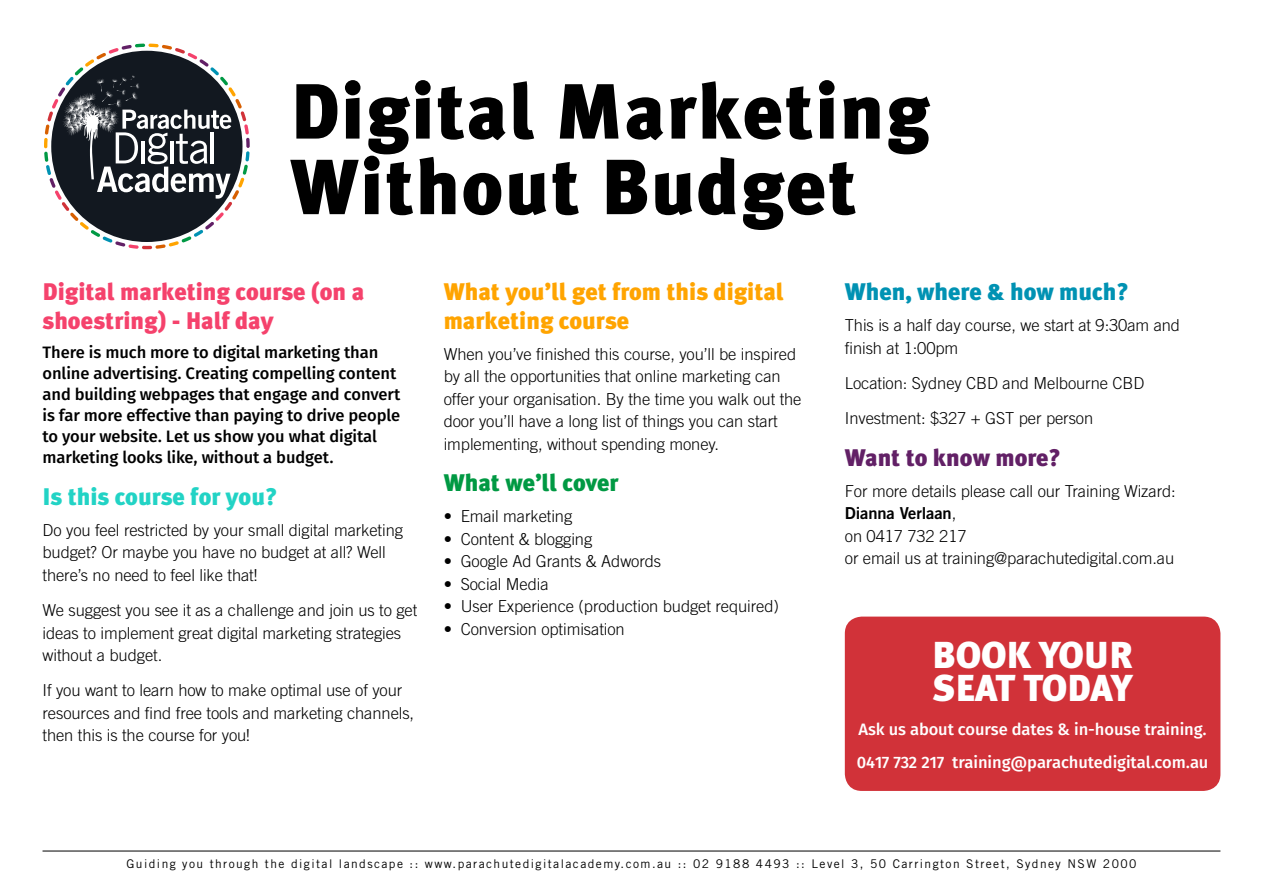
<style>
.page{position:relative;width:1263px;height:893px;background:#fff}
.page>*{position:absolute;margin:0;border:0;box-sizing:border-box;transform-origin:0 0}
.t1{font:900 78px/75.6px "Meta Plus";letter-spacing:.02em;color:#000}
.t2{font:900 37.5px/33px "Meta Plus";letter-spacing:-.005em;color:#fff}
.t3{font:900 24px/28.8px "Meta Plus";color:#f5426c}
.t4{font:900 24px/28.8px "Meta Plus";color:#ffa400}
.t5{font:900 24px "Meta Plus";color:#22d3c5}
.t6{font:900 24px "Meta Plus";color:#0092b3}
.t7{font:900 24px "Meta Plus";color:#622066}
.t8{font:900 24px "Meta Plus";color:#009943}
.t9{font:300 16.5px/22.5px "Trade Gothic";letter-spacing:-.005em;color:#000}
.t10{font:16.5px/21px "Fira Sans OT Medium";letter-spacing:-.005em;color:#000}
.t11{font:16.5px/33.8px "Fira Sans OT Medium";letter-spacing:-.005em;color:#fff}
.t12{font:16.5px "Trade Gothic Bold Two";letter-spacing:-.005em;color:#000}
.t13{font:12px "Trade Gothic";letter-spacing:.12em;color:#000}
.s1{font-family:"Trade Gothic";font-weight:300}
</style>
<div class="page">
<hr style="left:43px;top:851px;width:1177px;height:1px;background:#000">
<svg style="left:44px;top:44px;width:206px;height:205px"></svg>
<div style="left:845px;top:617px;width:375px;height:174px;background:#d13239;border-radius:17px"></div>
<h1 class="t1" style="left:290px;top:74px;width:641px">Digital Marketing<br>Without Budget</h1>
<h3 class="t3" style="left:43px;top:277px;width:323px">Digital marketing course (on a shoestring) - Half day</h3>
<p class="t10" style="left:43px;top:343px;width:359px">There is much more to digital marketing than online advertising. Creating compelling content and building webpages that engage and convert is far more effective than paying to drive people to your website. Let us show you what digital marketing looks like, without a budget.</p>
<h3 class="t5" style="left:43px;top:482px;width:237px">Is this course for you?</h3>
<p class="t9" style="left:43px;top:518px;width:362px">Do you feel restricted by your small digital marketing budget? Or maybe you have no budget at all? Well there’s no need to feel like that!</p>
<p class="t9" style="left:43px;top:599px;width:376px">We suggest you see it as a challenge and join us to get ideas to implement great digital marketing strategies without a budget.</p>
<p class="t9" style="left:43px;top:679px;width:373px">If you want to learn how to make optimal use of your resources and find free tools and marketing channels, then this is the course for you!</p>
<h3 class="t4" style="left:444px;top:277px;width:341px">What you’ll get from this digital marketing course</h3>
<p class="t9" style="left:444px;top:342px;width:359px">When you’ve finished this course, you’ll be inspired by all the opportunities that online marketing can offer your organisation. By the time you walk out the door you’ll have a long list of things you can start implementing, without spending money.</p>
<h3 class="t8" style="left:444px;top:469px;width:176px">What we’ll cover</h3>
<p class="t9" style="left:444px;top:505px;width:130px">• Email marketing</p>
<p class="t9" style="left:444px;top:527px;width:150px">• Content &amp; blogging</p>
<p class="t9" style="left:444px;top:550px;width:219px">• Google Ad Grants &amp; Adwords</p>
<p class="t9" style="left:444px;top:573px;width:107px">• Social Media</p>
<p class="t9" style="left:444px;top:595px;width:337px">• User Experience (production budget required)</p>
<p class="t9" style="left:444px;top:618px;width:183px">• Conversion optimisation</p>
<h3 class="t6" style="left:845px;top:278px;width:286px">When, where &amp; how much?</h3>
<p class="t9" style="left:845px;top:314px;width:337px">This is a half day course, we start at 9:30am and finish at 1:00pm</p>
<p class="t9" style="left:845px;top:365px;width:301px;line-height:35.2px">Location: Sydney CBD and Melbourne CBD<br>Investment: $327 + GST per person</p>
<h3 class="t7" style="left:845px;top:443px;width:218px">Want to know more?</h3>
<p class="t9" style="left:845px;top:479px;width:332px">For more details please call our Training Wizard:</p>
<p class="t12" style="left:845px;top:503px;width:113px">Dianna Verlaan<span class="s1">,</span></p>
<p class="t9" style="left:845px;top:524px;width:331px">on 0417 732 217<br>or email us at training@parachutedigital.com.au</p>
<h2 class="t2" style="left:932px;top:638px;width:202px">BOOK YOUR<br>SEAT TODAY</h2>
<p class="t11" style="left:857px;top:713px;width:353px">Ask us about course dates &amp; in‑house training.<br>0417 732 217 training@parachutedigital.com.au</p>
<p class="t13" style="left:126px;top:857px;width:1011px">Guiding you through the digital landscape :: www.parachutedigitalacademy.com.au :: 02 9188 4493 :: Level 3, 50 Carrington Street, Sydney NSW 2000</p>
</div>
